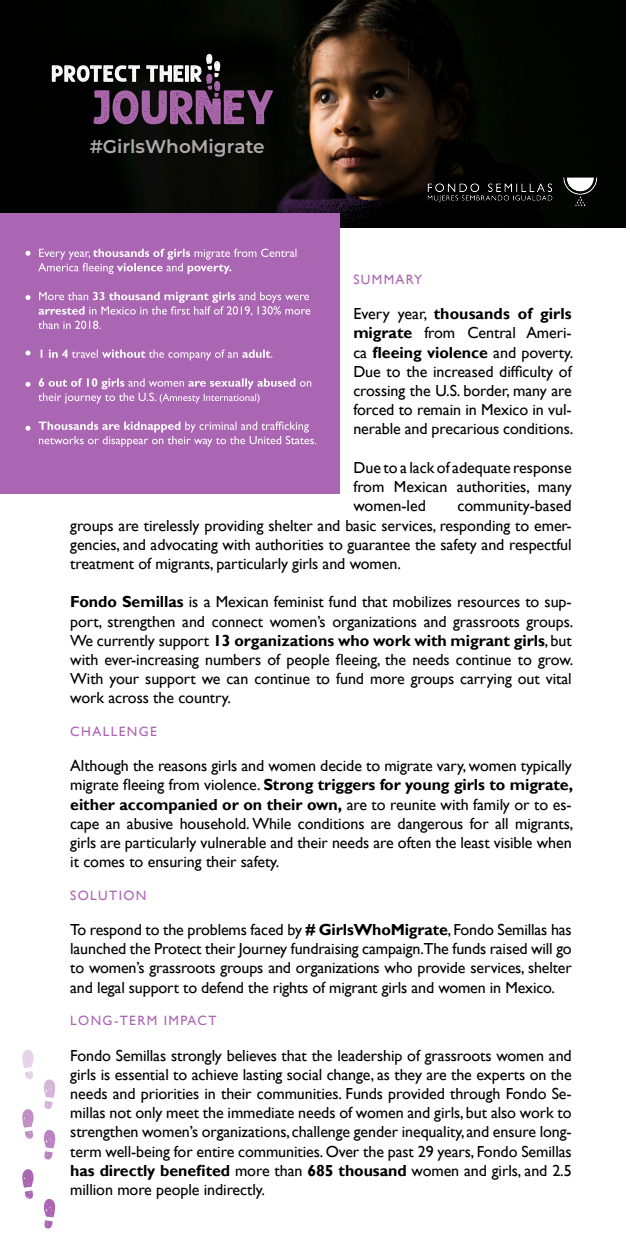
<style>
.page{position:relative;width:630px;height:1247px;background:#fff}
.page>*{position:absolute;margin:0;border:0;box-sizing:border-box;transform-origin:0 0}
.t1{font:600 18.5px "Montserrat";color:#afacac}
.t2{font:16px/19.2px "Gill Sans";letter-spacing:-.005em;color:#000;text-align:justify}
.t3{font:13.5px "Gill Sans";letter-spacing:.1em;color:#ab66b3}
.s1{font-weight:700}
</style>
<div class="page">
<img style="left:0;top:0;width:625px;height:228px">
<svg style="left:43px;top:1199px;width:12px;height:30px"></svg>
<svg style="left:43px;top:1130px;width:12px;height:30px"></svg>
<svg style="left:44px;top:1079px;width:11px;height:30px"></svg>
<svg style="left:22px;top:1169px;width:12px;height:30px"></svg>
<svg style="left:22px;top:1109px;width:12px;height:30px"></svg>
<svg style="left:22px;top:1049px;width:12px;height:30px"></svg>
<div style="left:0;top:213px;width:340px;height:280px;background:#ab66b3"></div>
<svg style="left:39px;top:421px;width:277px;height:26px"></svg>
<svg style="left:38px;top:378px;width:273px;height:26px"></svg>
<svg style="left:41px;top:349px;width:231px;height:11px"></svg>
<svg style="left:38px;top:292px;width:272px;height:37px"></svg>
<svg style="left:38px;top:249px;width:258px;height:25px"></svg>
<img style="left:414px;top:171px;width:193px;height:42px">
<svg style="left:52px;top:54px;width:221px;height:70px;background:#423342"></svg>
<svg style="left:26px;top:251px;width:5px;height:5px"></svg>
<svg style="left:26px;top:295px;width:5px;height:5px"></svg>
<svg style="left:26px;top:350px;width:5px;height:5px"></svg>
<svg style="left:26px;top:382px;width:5px;height:5px"></svg>
<svg style="left:26px;top:426px;width:5px;height:5px"></svg>
<p class="t1" style="left:90px;top:133px;width:176px">#GirlsWhoMigrate</p>
<p class="t3" style="left:353px;top:271px;width:70px">SUMMARY</p>
<p class="t2" style="left:353px;top:304px;width:221px">Every year, <span class="s1">thousands of girls migrate</span> from Central Ameri&shy;ca <span class="s1">fleeing violence</span> and poverty.<br>Due to the increased difficulty of crossing the U.S. border, many are forced to remain in Mexico in vul&shy;nerable and precarious conditions.</p>
<p class="t2" style="left:353px;top:458px;width:220px">Due to a lack of adequate response from Mexican authorities, many women-led</p>
<p class="t2" style="left:70px;top:496px;width:503px;text-indent:387px">community-based groups are tirelessly providing shelter and basic services, responding to emer&shy;gencies, and advocating with authorities to guarantee the safety and respectful treatment of migrants, particularly girls and women.</p>
<p class="t2" style="left:70px;top:592px;width:504px"><span class="s1">Fondo Semillas</span> is a Mexican feminist fund that mobilizes resources to sup&shy;port, strengthen and connect women’s organizations and grassroots groups.<br>We currently support <span class="s1">13 organizations who work with migrant girls</span>, but with ever-increasing numbers of people fleeing, the needs continue to grow.<br>With your support we can continue to fund more groups carrying out vital work across the country.</p>
<p class="t3" style="left:70px;top:723px;width:88px">CHALLENGE</p>
<p class="t2" style="left:70px;top:756px;width:504px">Although the reasons girls and women decide to migrate vary, women typically migrate fleeing from violence. <span class="s1">Strong triggers for young girls to migrate, either accompanied or on their own,</span> are to reunite with family or to es&shy;cape an abusive household. While conditions are dangerous for all migrants, girls are particularly vulnerable and their needs are often the least visible when it comes to ensuring their safety.</p>
<p class="t3" style="left:70px;top:887px;width:78px">SOLUTION</p>
<p class="t2" style="left:70px;top:920px;width:503px">To respond to the problems faced by <span class="s1"># GirlsWhoMigrate</span>, Fondo Semillas has launched the Protect their Journey fundraising campaign.The funds raised will go to women’s grassroots groups and organizations who provide services, shelter and legal support to defend the rights of migrant girls and women in Mexico.</p>
<p class="t3" style="left:70px;top:1012px;width:148px">LONG-TERM IMPACT</p>
<p class="t2" style="left:70px;top:1045px;width:503px">Fondo Semillas strongly believes that the leadership of grassroots women and girls is essential to achieve lasting social change, as they are the experts on the needs and priorities in their communities. Funds provided through Fondo Se&shy;millas not only meet the immediate needs of women and girls, but also work to strengthen women’s organizations, challenge gender inequality, and ensure long&shy;term well-being for entire communities. Over the past 29 years, Fondo Semillas <span class="s1">has directly benefited</span> more than <span class="s1">685 thousand</span> women and girls, and 2.5 million more people indirectly.</p>
</div>
